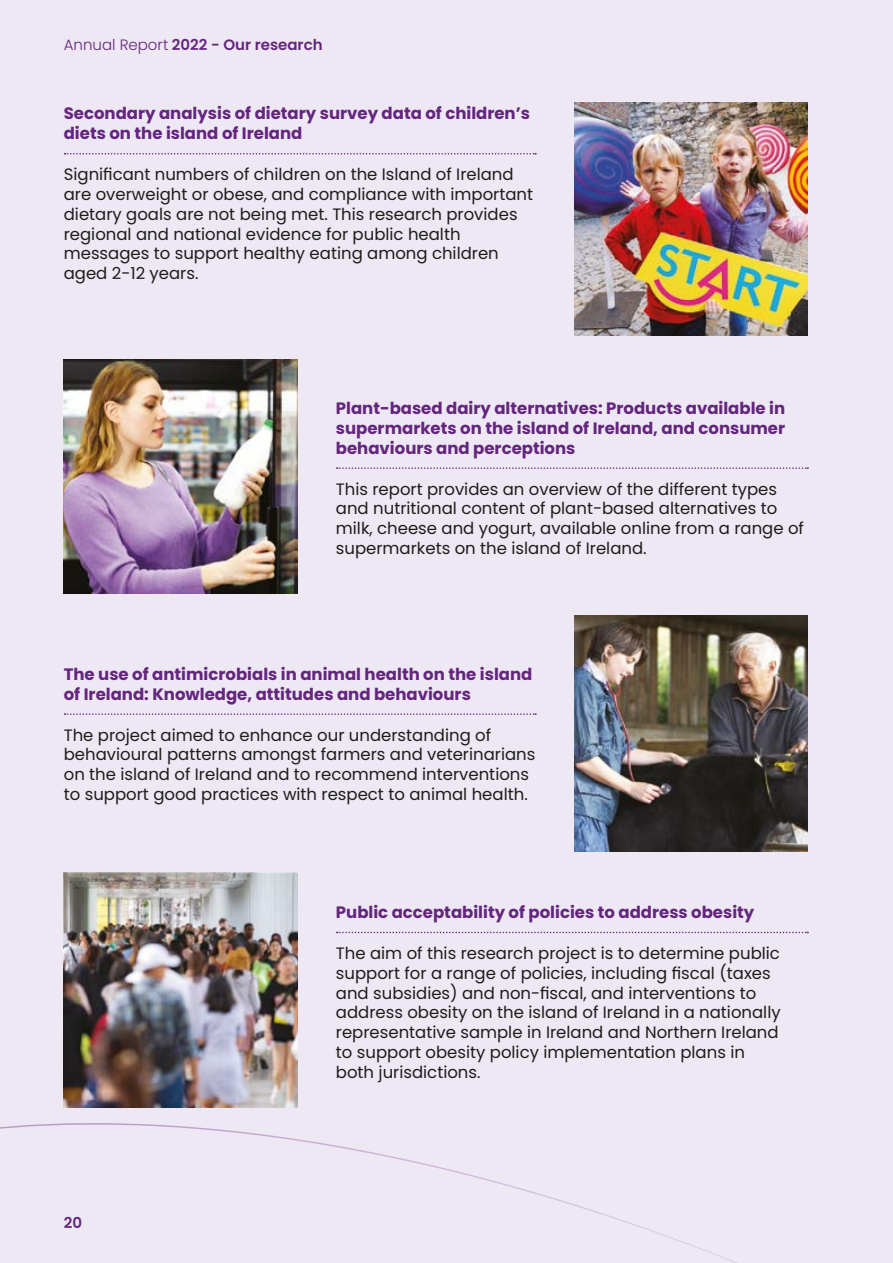
<style>
.page{position:relative;width:893px;height:1263px;background:#ede8f3}
.page>*{position:absolute;margin:0;border:0;box-sizing:border-box;transform-origin:0 0}
.t1{font:16.5px/19.8px "Poppins";color:#1d1d1b}
.t2{font:700 16.5px/19.8px "Poppins";color:#64257e}
.t3{font:600 15px "Poppins";color:#64257e}
.s1{font-weight:300}
</style>
<div class="page">
<img style="left:574px;top:102px;width:234px;height:234px">
<img style="left:574px;top:615px;width:234px;height:236px">
<img style="left:64px;top:873px;width:234px;height:234px">
<img style="left:64px;top:360px;width:234px;height:234px">
<svg style="left:65px;top:153px;width:471px;height:1px"></svg>
<svg style="left:337px;top:467px;width:471px;height:2px"></svg>
<svg style="left:65px;top:713px;width:471px;height:2px"></svg>
<svg style="left:337px;top:932px;width:471px;height:1px"></svg>
<svg style="left:0;top:1123px;width:738px;height:140px"></svg>
<p class="t3" style="left:64px;top:36px;width:260px"><span class="s1">Annual Report</span> 2022 - Our research</p>
<p class="t2" style="left:64px;top:104px;width:468px">Secondary analysis of dietary survey data of children’s diets on the island of Ireland</p>
<p class="t1" style="left:64px;top:165px;width:471px">Significant numbers of children on the Island of Ireland are overweight or obese, and compliance with important dietary goals are not being met. This research provides regional and national evidence for public health messages to support healthy eating among children aged 2-12 years.</p>
<p class="t2" style="left:336px;top:398px;width:451px;text-align:justify">Plant-based dairy alternatives: Products available in supermarkets on the island of Ireland, and consumer behaviours and perceptions</p>
<p class="t1" style="left:336px;top:479px;width:470px">This report provides an overview of the different types and nutritional content of plant-based alternatives to milk, cheese and yogurt, available online from a range of supermarkets on the island of Ireland.</p>
<p class="t2" style="left:64px;top:664px;width:470px">The use of antimicrobials in animal health on the island of Ireland: Knowledge, attitudes and behaviours</p>
<p class="t1" style="left:64px;top:725px;width:473px">The project aimed to enhance our understanding of behavioural patterns amongst farmers and veterinarians on the island of Ireland and to recommend interventions to support good practices with respect to animal health.</p>
<p class="t3" style="left:64px;top:1214px;width:20px">20</p>
<p class="t2" style="left:336px;top:902px;width:420px">Public acceptability of policies to address obesity</p>
<p class="t1" style="left:336px;top:943px;width:446px">The aim of this research project is to determine public support for a range of policies, including fiscal (taxes and subsidies) and non-fiscal, and interventions to address obesity on the island of Ireland in a nationally representative sample in Ireland and Northern Ireland to support obesity policy implementation plans in both jurisdictions.</p>
</div>
